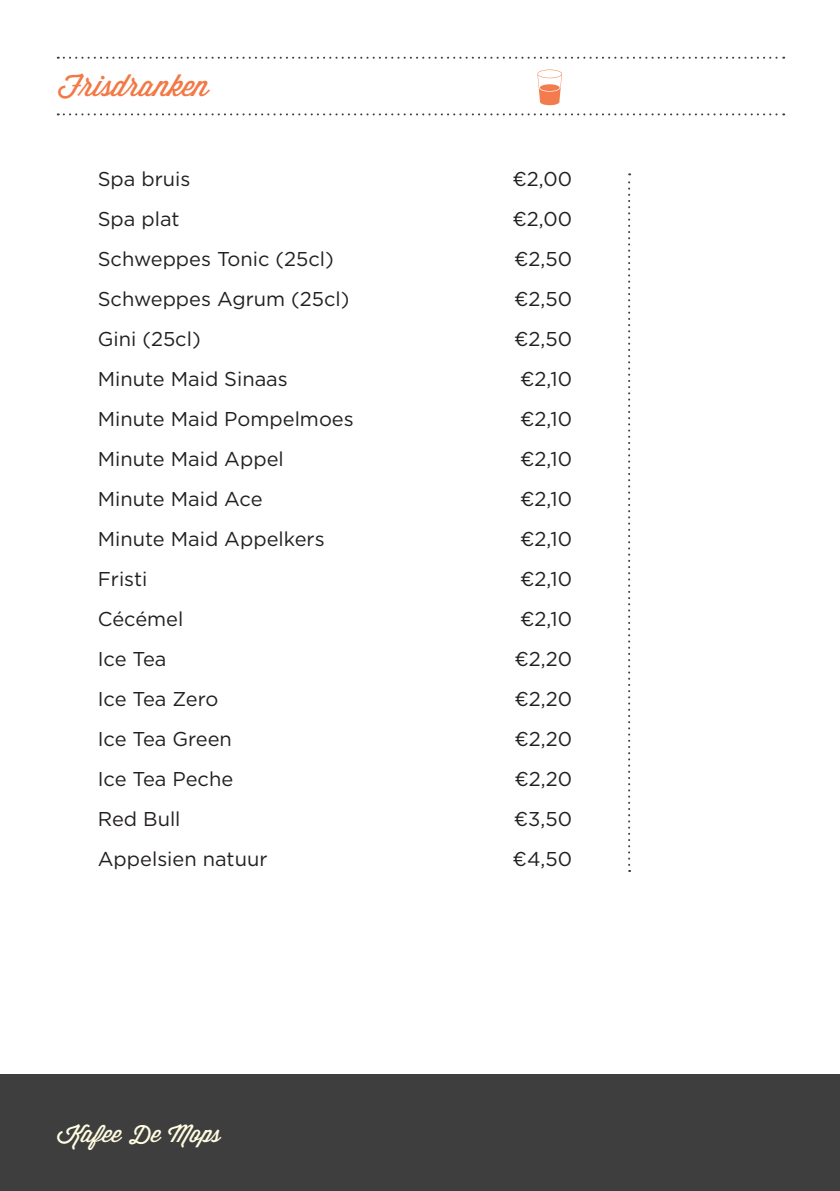
<style>
.page{position:relative;width:840px;height:1191px;background:#fff}
.page>*{position:absolute;margin:0;border:0;box-sizing:border-box;transform-origin:0 0}
.t1{font:30px "Wisdom Script AI";color:#f37845}
.t2{font:24px "Wisdom Script AI";color:#fffce0}
.t3{font:20px/40px "Gotham";color:#231f20;text-align:center}
</style>
<div class="page">
<div style="left:0;top:1074px;width:839px;height:117px;background:#3e3e3f"></div>
<svg style="left:537px;top:70px;width:24px;height:35px"></svg>
<svg style="left:58px;top:113px;width:725px;height:2px"></svg>
<svg style="left:58px;top:57px;width:725px;height:2px"></svg>
<svg style="left:628px;top:173px;width:1px;height:699px"></svg>
<h1 class="t1" style="left:58px;top:63px;width:153px">Frisdranken</h1>
<p class="t3" style="left:98px;top:159px;width:257px;text-align:left">Spa bruis<br>Spa plat<br>Schweppes Tonic (25cl)<br>Schweppes Agrum (25cl)<br>Gini (25cl)<br>Minute Maid Sinaas<br>Minute Maid Pompelmoes<br>Minute Maid Appel<br>Minute Maid Ace<br>Minute Maid Appelkers<br>Fristi<br>Cécémel<br>Ice Tea<br>Ice Tea Zero<br>Ice Tea Green<br>Ice Tea Peche<br>Red Bull<br>Appelsien natuur</p>
<p class="t2" style="left:57px;top:1114px;width:165px">Kafee De Mops</p>
<p class="t3" style="left:512px;top:159px;width:61px">€2,00 €2,00 €2,50 €2,50 €2,50 €2,10 €2,10 €2,10 €2,10 €2,10 €2,10 €2,10 €2,20 €2,20 €2,20 €2,20 €3,50 €4,50</p>
</div>
